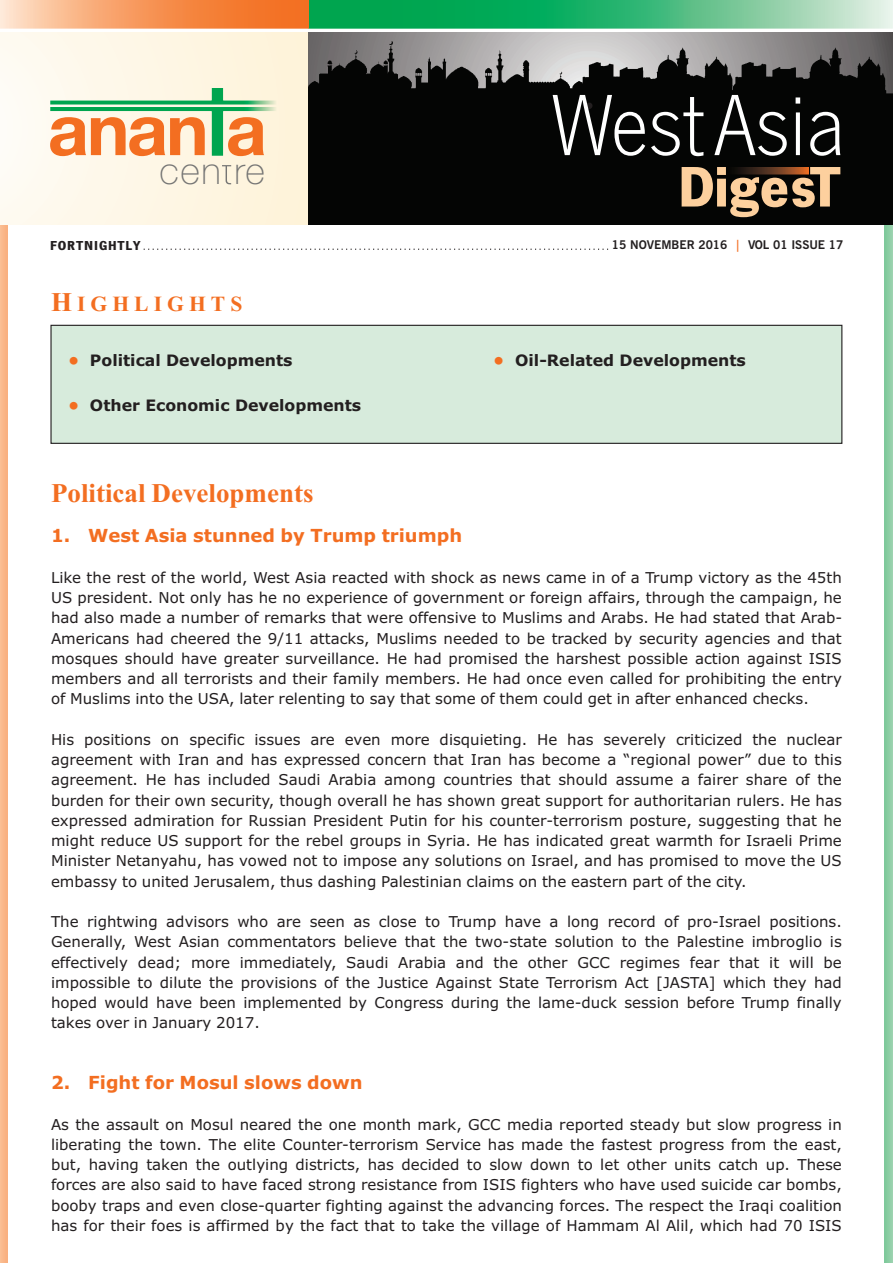
<style>
.page{position:relative;width:894px;height:1263px;background:#fff}
.page>*{position:absolute;margin:0;border:0;box-sizing:border-box;transform-origin:0 0}
.t1{font:90.3px "News Got T Ligh";color:#fff}
.t2{font:700 71.55px "Helvetica Neue";color:#f36e21}
.t3{font:700 59.25px "News Got T";color:#fdd09e}
.t4{font:100 37.35px "Helvetica Neue CE";color:#757574}
.t5{font:700 27px "Times New Roman";color:#f36e21}
.t6{font:700 21.6px "Times New Roman";letter-spacing:.235em;color:#f36e21}
.t7{font:700 18px "Verdana";color:#f36e21}
.t8{font:700 15.75px "Verdana";color:#231f20}
.t9{font:700 15.75px "Verdana";color:#f36e21}
.t10{font:15px/20.2px "Verdana";color:#231f20;text-align:justify}
.t11{font:700 13.5px "News Got T";letter-spacing:.065em;color:#231f20}
.t12{font:700 12px "News Gothic BT";color:#231f20}
.t13{font:700 12px "News Gothic BT";color:#f36e21}
.s1{font-size:27px}
</style>
<div class="page">
<img style="left:0;top:0;width:893px;height:28px">
<img style="left:0;top:33px;width:893px;height:1230px">
<div style="left:308px;top:94px;width:585px;height:132px;background:#040504"></div>
<svg style="left:579px;top:49px;width:309px;height:56px;background:#3a3a39"></svg>
<img style="left:308px;top:40px;width:274px;height:63px">
<div style="left:9px;top:226px;width:875px;height:1037px;background:#fff"></div>
<svg style="left:810px;top:167px;width:30px;height:40px"></svg>
<img style="left:728px;top:167px;width:80px;height:7px">
<img style="left:51px;top:107px;width:234px;height:48px">
<img style="left:51px;top:89px;width:234px;height:16px">
<svg style="left:222px;top:165px;width:9px;height:19px"></svg>
<div style="left:50px;top:325px;width:792px;height:119px;border:1px solid #231f20"></div>
<svg style="left:143px;top:249px;width:465px;height:1px"></svg>
<p class="t2" style="left:48px;top:104px;width:220px">anan a</p>
<p class="t4" style="left:160px;top:150px;width:107px">cen re</p>
<p class="t1" style="left:552px;top:71px;width:295px">WestAsia</p>
<p class="t3" style="left:678px;top:151px;width:140px">Diges</p>
<p class="t13" style="left:735px;top:241px;width:7px">|</p>
<p class="t11" style="left:50px;top:237px;width:92px">FORTNIGHTLY</p>
<p class="t12" style="left:612px;top:241px;width:117px">15 NOVEMBER 2016</p>
<p class="t12" style="left:748px;top:241px;width:97px">VOL 01 ISSUE 17</p>
<p class="t6" style="left:51px;top:297px;width:193px"><span class="s1">H</span>IGHLIGHTS</p>
<p class="t8" style="left:90px;top:354px;width:204px">Political Developments</p>
<p class="t8" style="left:515px;top:354px;width:232px">Oil-Related Developments</p>
<p class="t8" style="left:90px;top:399px;width:273px">Other Economic Developments</p>
<p class="t9" style="left:68px;top:354px;width:13px">•</p>
<p class="t9" style="left:493px;top:354px;width:13px">•</p>
<p class="t9" style="left:68px;top:399px;width:13px">•</p>
<p class="t5" style="left:51px;top:484px;width:264px">Political Developments</p>
<p class="t7" style="left:51px;top:529px;width:413px">1. West Asia stunned by Trump triumph</p>
<p class="t10" style="left:51px;top:569px;width:793px">Like the rest of the world, West Asia reacted with shock as news came in of a Trump victory as the 45th US president. Not only has he no experience of government or foreign affairs, through the campaign, he had also made a number of remarks that were offensive to Muslims and Arabs. He had stated that Arab-Americans had cheered the 9/11 attacks, Muslims needed to be tracked by security agencies and that mosques should have greater surveillance. He had promised the harshest possible action against ISIS members and all terrorists and their family members. He had once even called for prohibiting the entry of Muslims into the USA, later relenting to say that some of them could get in after enhanced checks.</p>
<p class="t10" style="left:51px;top:731px;width:792px">His positions on specific issues are even more disquieting. He has severely criticized the nuclear agreement with Iran and has expressed concern that Iran has become a “regional power” due to this agreement. He has included Saudi Arabia among countries that should assume a fairer share of the burden for their own security, though overall he has shown great support for authoritarian rulers. He has expressed admiration for Russian President Putin for his counter-terrorism posture, suggesting that he might reduce US support for the rebel groups in Syria. He has indicated great warmth for Israeli Prime Minister Netanyahu, has vowed not to impose any solutions on Israel, and has promised to move the US embassy to united Jerusalem, thus dashing Palestinian claims on the eastern part of the city.</p>
<p class="t10" style="left:51px;top:913px;width:792px">The rightwing advisors who are seen as close to Trump have a long record of pro-Israel positions.<br>Generally, West Asian commentators believe that the two-state solution to the Palestine imbroglio is effectively dead; more immediately, Saudi Arabia and the other GCC regimes fear that it will be impossible to dilute the provisions of the Justice Against State Terrorism Act [JASTA] which they had hoped would have been implemented by Congress during the lame-duck session before Trump finally takes over in January 2017.</p>
<p class="t7" style="left:51px;top:1076px;width:313px">2. Fight for Mosul slows down</p>
<p class="t10" style="left:51px;top:1115px;width:792px">As the assault on Mosul neared the one month mark, GCC media reported steady but slow progress in liberating the town. The elite Counter-terrorism Service has made the fastest progress from the east, but, having taken the outlying districts, has decided to slow down to let other units catch up. These forces are also said to have faced strong resistance from ISIS fighters who have used suicide car bombs, booby traps and even close-quarter fighting against the advancing forces. The respect the Iraqi coalition has for their foes is affirmed by the fact that to take the village of Hammam Al Alil, which had 70 ISIS</p>
</div>
